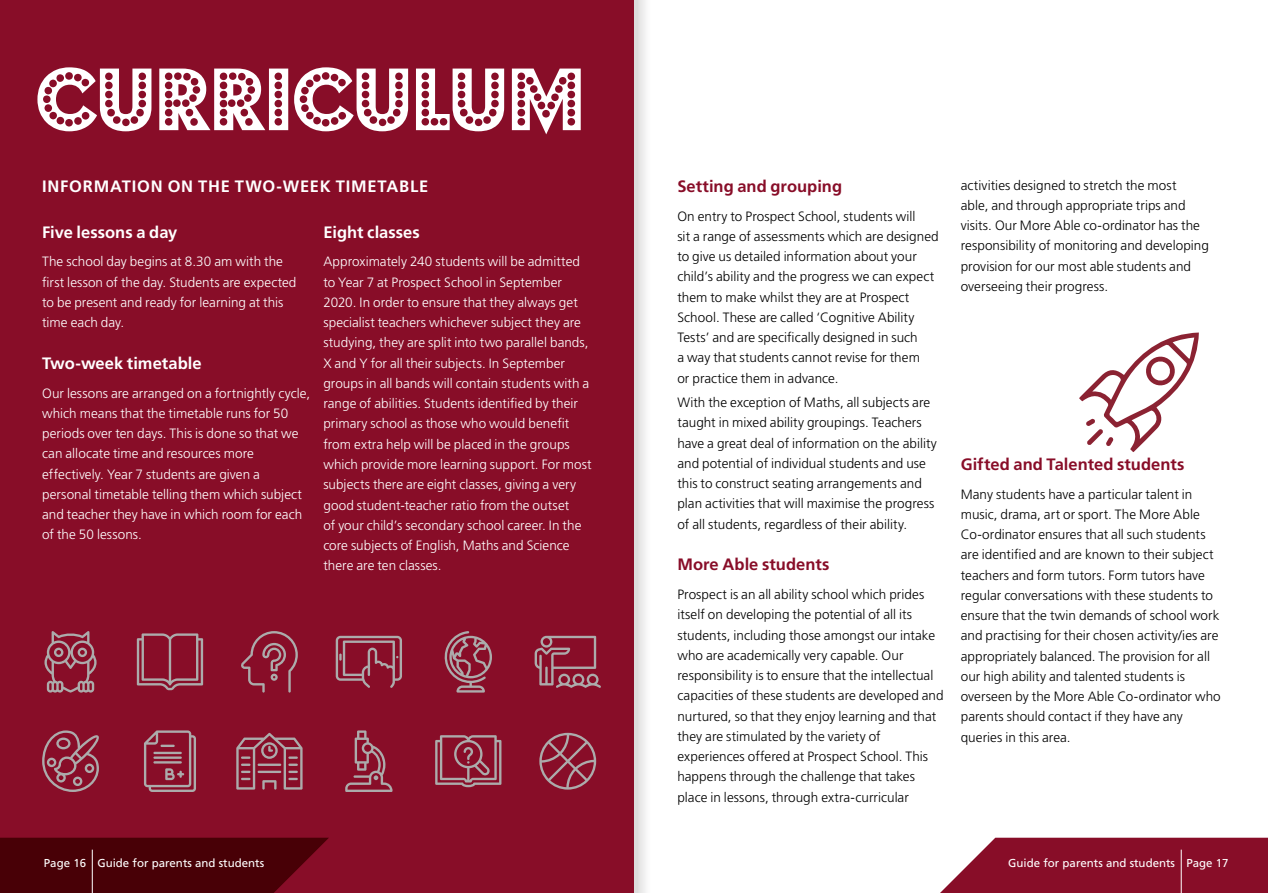
<style>
.page{position:relative;width:1268px;height:893px;background:#fff}
.page>*{position:absolute;margin:0;border:0;box-sizing:border-box;transform-origin:0 0}
.t1{font:97.95px "Budmo Jiggler";letter-spacing:-.01em;color:#fff}
.t2{font:700 16.5px "Frutiger";color:#880d28}
.t3{font:700 16.5px "Frutiger";letter-spacing:.005em;color:#fff}
.t4{font:700 16.5px "Frutiger";letter-spacing:.045em;color:#fff}
.t5{font:300 13.5px/20.2px "Frutiger";letter-spacing:.005em;color:#000}
.t6{font:300 13.5px/20.2px "Frutiger";letter-spacing:.005em;color:#fff}
.t7{font:11.55px "Frutiger";color:#fff}
.t8{font:10.5px "Open Sans";color:#fff}
</style>
<div class="page">
<svg style="left:940px;top:838px;width:327px;height:55px;background:#92223b"></svg>
<hr style="left:1180px;top:850px;width:1px;height:43px;background:#fff">
<div style="left:0;top:0;width:634px;height:893px;background:#880d28"></div>
<svg style="left:0;top:838px;width:329px;height:55px;background:#4d0108"></svg>
<hr style="left:92px;top:850px;width:1px;height:43px;background:#fff">
<svg style="left:241px;top:631px;width:57px;height:62px"></svg>
<svg style="left:534px;top:636px;width:67px;height:52px"></svg>
<svg style="left:345px;top:730px;width:47px;height:62px"></svg>
<svg style="left:236px;top:733px;width:66px;height:57px"></svg>
<svg style="left:144px;top:730px;width:52px;height:62px"></svg>
<svg style="left:335px;top:636px;width:67px;height:52px"></svg>
<svg style="left:44px;top:631px;width:53px;height:62px"></svg>
<svg style="left:137px;top:633px;width:66px;height:57px"></svg>
<svg style="left:444px;top:631px;width:48px;height:62px"></svg>
<svg style="left:435px;top:735px;width:66px;height:52px"></svg>
<svg style="left:42px;top:730px;width:57px;height:62px"></svg>
<svg style="left:539px;top:733px;width:57px;height:57px"></svg>
<svg style="left:1079px;top:333px;width:119px;height:119px"></svg>
<svg style="left:634px;top:0;width:12px;height:893px"></svg>
<h1 class="t1" style="left:35px;top:44px;width:550px">CURRICULUM</h1>
<p class="t4" style="left:42px;top:177px;width:387px">INFORMATION ON THE TWO-WEEK TIMETABLE</p>
<p class="t3" style="left:42px;top:222px;width:137px">Five lessons a day</p>
<p class="t6" style="left:42px;top:252px;width:256px">The school day begins at 8.30 am with the first lesson of the day. Students are expected to be present and ready for learning at this time each day.</p>
<p class="t3" style="left:42px;top:353px;width:161px">Two-week timetable</p>
<p class="t6" style="left:42px;top:383px;width:269px">Our lessons are arranged on a fortnightly cycle, which means that the timetable runs for 50 periods over ten days. This is done so that we can allocate time and resources more effectively. Year 7 students are given a personal timetable telling them which subject and teacher they have in which room for each of the 50 lessons.</p>
<p class="t3" style="left:323px;top:222px;width:98px">Eight classes</p>
<p class="t6" style="left:323px;top:252px;width:270px">Approximately 240 students will be admitted to Year 7 at Prospect School in September 2020. In order to ensure that they always get specialist teachers whichever subject they are studying, they are split into two parallel bands, X and Y for all their subjects. In September groups in all bands will contain students with a range of abilities. Students identified by their primary school as those who would benefit from extra help will be placed in the groups which provide more learning support. For most subjects there are eight classes, giving a very good student-teacher ratio from the outset<br>of your child’s secondary school career. In the core subjects of English, Maths and Science there are ten classes.</p>
<p class="t2" style="left:677px;top:177px;width:166px">Setting and grouping</p>
<p class="t5" style="left:677px;top:206px;width:263px">On entry to Prospect School, students will<br>sit a range of assessments which are designed to give us detailed information about your child’s ability and the progress we can expect them to make whilst they are at Prospect School. These are called ‘Cognitive Ability Tests’ and are specifically designed in such<br>a way that students cannot revise for them<br>or practice them in advance.</p>
<p class="t5" style="left:677px;top:392px;width:261px">With the exception of Maths, all subjects are taught in mixed ability groupings. Teachers have a great deal of information on the ability and potential of individual students and use this to construct seating arrangements and plan activities that will maximise the progress of all students, regardless of their ability.</p>
<p class="t2" style="left:677px;top:555px;width:153px">More Able students</p>
<p class="t5" style="left:677px;top:584px;width:268px">Prospect is an all ability school which prides itself on developing the potential of all its students, including those amongst our intake who are academically very capable. Our responsibility is to ensure that the intellectual capacities of these students are developed and nurtured, so that they enjoy learning and that they are stimulated by the variety of experiences offered at Prospect School. This happens through the challenge that takes place in lessons, through extra-curricular</p>
<p class="t5" style="left:960px;top:175px;width:249px">activities designed to stretch the most<br>able, and through appropriate trips and visits. Our More Able co-ordinator has the responsibility of monitoring and developing provision for our most able students and overseeing their progress.</p>
<p class="t2" style="left:960px;top:454px;width:225px">Gifted and Talented students</p>
<p class="t5" style="left:960px;top:484px;width:261px">Many students have a particular talent in music, drama, art or sport. The More Able Co-ordinator ensures that all such students are identified and are known to their subject teachers and form tutors. Form tutors have regular conversations with these students to ensure that the twin demands of school work and practising for their chosen activity/ies are appropriately balanced. The provision for all our high ability and talented students is overseen by the More Able Co-ordinator who parents should contact if they have any queries in this area.</p>
<p class="t8" style="left:112px;top:853px;width:123px">@prospectschoolreading</p>
<p class="t7" style="left:44px;top:856px;width:222px">Page 16 Guide for parents and students</p>
<p class="t7" style="left:1008px;top:856px;width:222px">Guide for parents and students Page 17</p>
</div>
